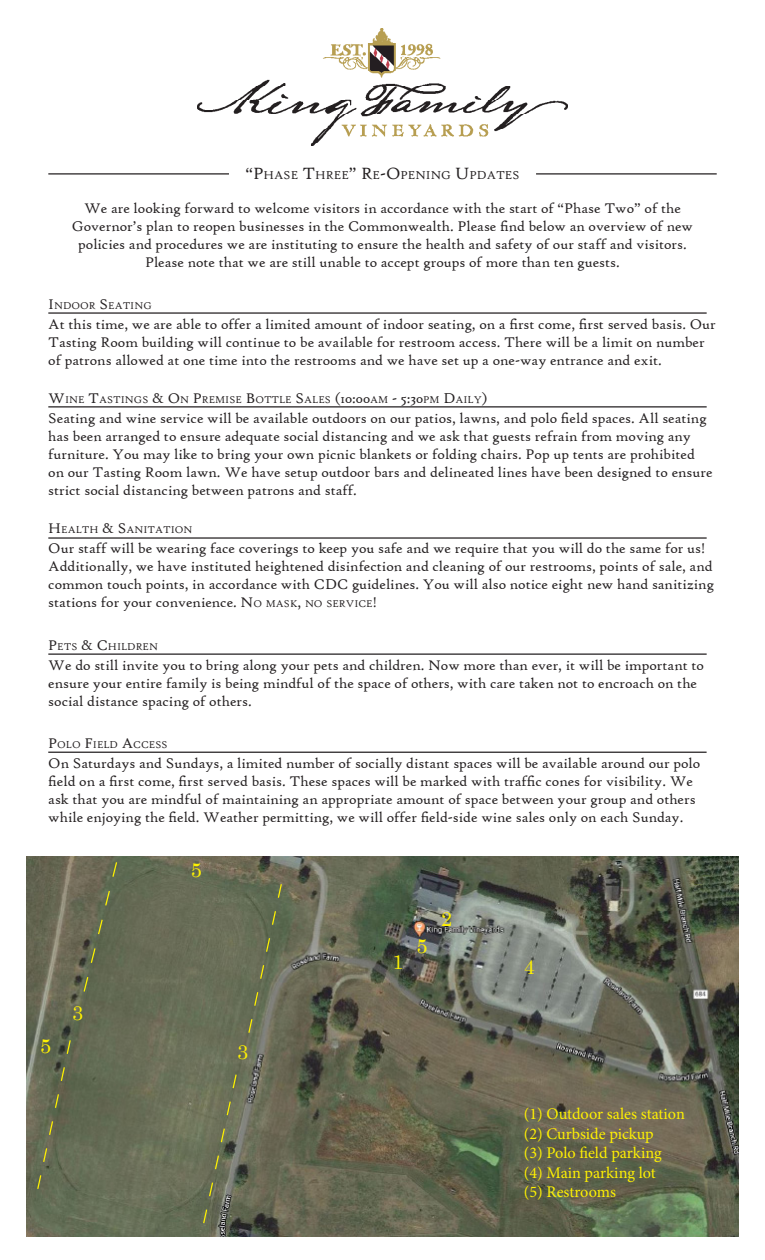
<style>
.page{position:relative;width:765px;height:1260px;background:#fff}
.page>*{position:absolute;margin:0;border:0;box-sizing:border-box;transform-origin:0 0}
.t1{font:20px "Century";color:#fff101}
.t2{font:16.25px "Minion Pro";color:#fff101}
.t3{font:15px/18px "High Tower Text";color:#231f20}
.t4{font:12.25px "High Tower Text";color:#231f20}
.t5{font:10.5px "High Tower Text";color:#231f20}
.s1{font-size:17.5px}
.s2{font-size:15px}
.s3{font-style:inherit}
.s4{font-size:10.5px}
</style>
<div class="page">
<img style="left:198px;top:29px;width:369px;height:117px">
<img style="left:26px;top:857px;width:713px;height:380px">
<hr style="left:48px;top:312px;width:659px;height:2px;background:#231f20">
<hr style="left:48px;top:406px;width:659px;height:2px;background:#231f20">
<hr style="left:48px;top:537px;width:659px;height:2px;background:#231f20">
<hr style="left:48px;top:653px;width:659px;height:2px;background:#231f20">
<hr style="left:48px;top:752px;width:659px;height:1px;background:#231f20">
<hr style="left:48px;top:173px;width:181px;height:2px;background:#231f20">
<hr style="left:536px;top:173px;width:181px;height:2px;background:#231f20">
<svg style="left:36px;top:1039px;width:36px;height:151px;background:#646a50"></svg>
<svg style="left:83px;top:861px;width:35px;height:132px;background:#666a50"></svg>
<svg style="left:202px;top:1073px;width:36px;height:152px;background:#6c7158"></svg>
<svg style="left:247px;top:883px;width:36px;height:151px;background:#687055"></svg>
<p class="t4" style="left:245px;top:168px;width:276px"><span class="s1">“P</span>HASE <span class="s1">T</span>HREE<span class="s1">” R</span>E<span class="s1">-O</span>PENING <span class="s1">U</span>PDATES</p>
<p class="t3" style="left:84px;top:199px;width:598px">We are looking forward to welcome visitors in accordance with the start of “Phase Two” of the</p>
<p class="t3" style="left:72px;top:217px;width:623px">Governor’s plan to reopen businesses in the Commonwealth. Please find below an overview of new</p>
<p class="t3" style="left:78px;top:235px;width:610px">policies and procedures we are instituting to ensure the health and safety of our staff and visitors.</p>
<p class="t3" style="left:145px;top:253px;width:476px">Please note that we are still unable to accept groups of more than ten guests.</p>
<p class="t5" style="left:48px;top:299px;width:105px"><span class="s2">I</span> NDOOR <span class="s2">S</span> EATING</p>
<p class="t3" style="left:48px;top:315px;width:669px">At this time, we are able to offer a limited amount of indoor seating, on a first come, first served basis. Our<br>Tasting Room building will continue to be available for restroom access. There will be a limit on number of patrons allowed at one time into the restrooms and we have set up a one-way entrance and exit.</p>
<p class="t5" style="left:48px;top:393px;width:216px"><span class="s2">W</span>INE <span class="s2">T</span>ASTINGS <span class="s2">&amp; O</span>N <span class="s2">P</span>REMISE <span class="s2">B</span>OTT</p>
<p class="t5" style="left:279px;top:393px;width:210px">LE <span class="s2">S</span> ALES <span class="s2">(10:00</span>AM <span class="s2">- 5:30</span>PM <span class="s2">D</span>AILY<span class="s2">)</span></p>
<p class="t3" style="left:48px;top:409px;width:666px">Seating and wine service will be available outdoors on our patios, lawns, and polo field spaces. All seating has been arranged to ensure adequate social distancing and we ask that guests refrain from moving any furniture. You may like to bring your own picnic blankets or folding chairs. Pop up tents are prohibited on our Tasting Room lawn. We have setup outdoor bars and delineated lines have been designed to ensure strict social distancing between patrons and staff.</p>
<p class="t5" style="left:48px;top:523px;width:146px"><span class="s2">H</span> EALTH <span class="s2">&amp; S</span> ANITATION</p>
<p class="t3" style="left:48px;top:539px;width:667px">Our staff will be wearing face coverings to keep you safe and we require that you will do the same for us!<br>Additionally, we have instituted heightened disinfection and cleaning of our restrooms, points of sale, and common touch points, in accordance with CDC guidelines. You will also notice eight new hand sanitizing stations for your convenience. <span class="s3">N</span><span class="s4">O MASK</span><span class="s3">,</span> <span class="s4">NO SERVICE</span><span class="s3">!</span></p>
<p class="t5" style="left:48px;top:640px;width:111px"><span class="s2">P</span>ETS <span class="s2">&amp; C</span> HILDREN</p>
<p class="t3" style="left:48px;top:656px;width:657px">We do still invite you to bring along your pets and children. Now more than ever, it will be important to ensure your entire family is being mindful of the space of others, with care taken not to encroach on the social distance spacing of others.</p>
<p class="t5" style="left:48px;top:739px;width:121px"><span class="s2">P</span>OLO <span class="s2">F</span>IELD <span class="s2">A</span>CCESS</p>
<p class="t3" style="left:48px;top:754px;width:654px">On Saturdays and Sundays, a limited number of socially distant spaces will be available around our polo field on a first come, first served basis. These spaces will be marked with traffic cones for visibility. We ask that you are mindful of maintaining an appropriate amount of space between your group and others while enjoying the field. Weather permitting, we will offer field-side wine sales only on each Sunday.</p>
<p class="t1" style="left:40px;top:1029px;width:13px">5</p>
<p class="t1" style="left:72px;top:996px;width:13px">3</p>
<p class="t1" style="left:191px;top:853px;width:13px">5</p>
<p class="t1" style="left:237px;top:1035px;width:13px">3</p>
<p class="t1" style="left:392px;top:945px;width:13px">1</p>
<p class="t1" style="left:416px;top:929px;width:13px">5</p>
<p class="t1" style="left:441px;top:902px;width:13px">2</p>
<p class="t1" style="left:524px;top:950px;width:13px">4</p>
<p class="t2" style="left:524px;top:1103px;width:163px">(1) Outdoor sales station</p>
<p class="t2" style="left:524px;top:1123px;width:131px">(2) Curbside pickup</p>
<p class="t2" style="left:524px;top:1142px;width:139px">(3) Polo field parking</p>
<p class="t2" style="left:524px;top:1162px;width:134px">(4) Main parking lot</p>
<p class="t2" style="left:524px;top:1181px;width:94px">(5) Restrooms</p>
</div>
